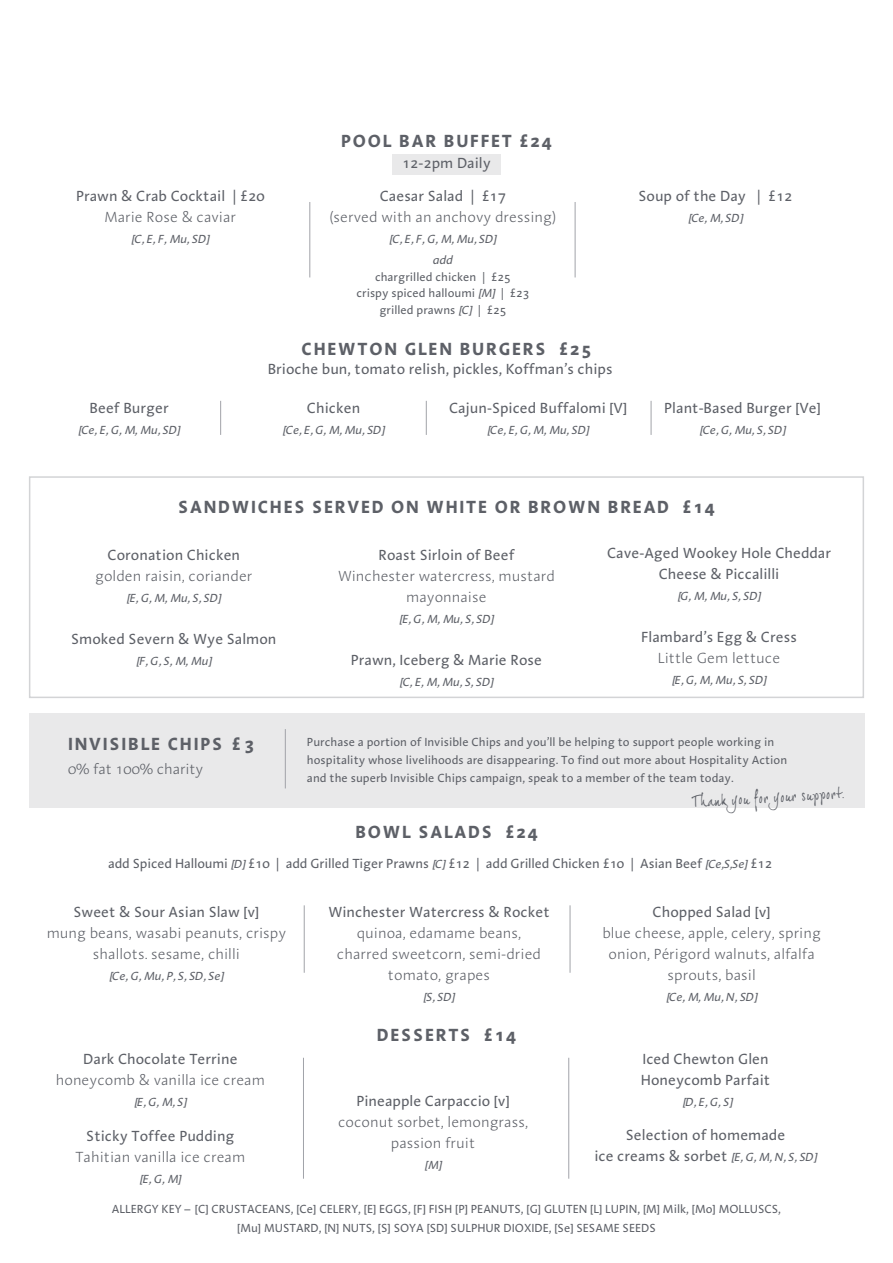
<style>
.page{position:relative;width:893px;height:1263px;background:#fff}
.page>*{position:absolute;margin:0;border:0;box-sizing:border-box;transform-origin:0 0}
.t1{font:700 18px "Linotype Aroma";letter-spacing:.1em;color:#5d6067}
.t2{font:15px/21px "Linotype Aroma";color:#5d6067;text-align:center}
.t3{font:300 15px/21px "Linotype Aroma";color:#5d6067;text-align:center}
.t4{font:15px "Joe Hand 2 15";color:#5d6067}
.t5{font:13.5px "Linotype Aroma";letter-spacing:-.01em;color:#5d6067}
.t6{font:12px/18px "Linotype Aroma";color:#5d6067}
.t7{font:italic 12px "Linotype Aroma";color:#5d6067}
.s1{font-weight:300}
.s2{font-weight:400}
.s3{font-style:italic}
.s4{font-style:italic;font-size:12px}
</style>
<div class="page">
<div style="left:392px;top:154px;width:109px;height:21px;background:#e9e9ea"></div>
<div style="left:29px;top:476px;width:835px;height:222px;border:2px solid #d3d4d6"></div>
<hr style="left:309px;top:202px;width:1px;height:75px;background:#a1a3a9">
<hr style="left:303px;top:1058px;width:1px;height:121px;background:#a1a3a9">
<hr style="left:220px;top:401px;width:1px;height:34px;background:#a1a3a9">
<hr style="left:304px;top:905px;width:1px;height:68px;background:#a1a3a9">
<hr style="left:575px;top:202px;width:1px;height:75px;background:#a1a3a9">
<hr style="left:568px;top:1058px;width:1px;height:121px;background:#a1a3a9">
<hr style="left:426px;top:401px;width:1px;height:34px;background:#a1a3a9">
<div style="left:29px;top:714px;width:835px;height:94px;background:#e9e9ea"></div>
<hr style="left:285px;top:729px;width:1px;height:59px;background:#a1a3a9">
<hr style="left:570px;top:905px;width:1px;height:68px;background:#a1a3a9">
<hr style="left:651px;top:401px;width:1px;height:34px;background:#a1a3a9">
<p class="t2" style="left:76px;top:185px;width:190px">Prawn &amp; Crab Cocktail | £20<br><span class="s1">Marie Rose &amp; caviar</span></p>
<p class="t7" style="left:131px;top:232px;width:80px">[C, E, F, Mu, SD]</p>
<p class="t1" style="left:341px;top:129px;width:212px">POOL BAR BUFFET £24</p>
<p class="t2" style="left:402px;top:153px;width:90px">12-2pm Daily</p>
<p class="t3" style="left:330px;top:185px;width:228px"><span class="s2">Caesar Salad | £17<br></span>(served with an anchovy dressing)</p>
<p class="t7" style="left:389px;top:232px;width:109px">[C, E, F, G, M, Mu, SD]</p>
<p class="t7" style="left:433px;top:253px;width:22px">add</p>
<p class="t6" style="left:375px;top:267px;width:137px">chargrilled chicken | £25</p>
<p class="t6" style="left:356px;top:284px;width:175px">crispy spiced halloumi <span class="s3">[M]</span> | £23</p>
<p class="t6" style="left:379px;top:300px;width:129px">grilled prawns <span class="s3">[C]</span> | £25</p>
<p class="t1" style="left:302px;top:336px;width:291px">CHEWTON GLEN BURGERS £25</p>
<p class="t2" style="left:90px;top:397px;width:81px">Beef Burger</p>
<p class="t7" style="left:78px;top:422px;width:103px">[Ce, E, G, M, Mu, SD]</p>
<p class="t2" style="left:268px;top:358px;width:346px">Brioche bun, tomato relish, pickles, Koffman’s chips</p>
<p class="t2" style="left:307px;top:397px;width:55px">Chicken</p>
<p class="t7" style="left:283px;top:422px;width:103px">[Ce, E, G, M, Mu, SD]</p>
<p class="t2" style="left:449px;top:397px;width:179px">Cajun-Spiced Buffalomi [V]</p>
<p class="t7" style="left:487px;top:422px;width:103px">[Ce, E, G, M, Mu, SD]</p>
<p class="t2" style="left:638px;top:185px;width:155px">Soup of the Day | £12</p>
<p class="t7" style="left:688px;top:211px;width:56px">[Ce, M, SD]</p>
<p class="t2" style="left:664px;top:397px;width:158px">Plant-Based Burger [Ve]</p>
<p class="t7" style="left:699px;top:422px;width:88px">[Ce, G, Mu, S, SD]</p>
<p class="t1" style="left:178px;top:495px;width:538px">SANDWICHES SERVED ON WHITE OR BROWN BREAD £14</p>
<p class="t2" style="left:108px;top:544px;width:134px">Coronation Chicken</p>
<p class="t3" style="left:95px;top:565px;width:159px">golden raisin, coriander</p>
<p class="t7" style="left:127px;top:590px;width:96px">[E, G, M, Mu, S, SD]</p>
<p class="t2" style="left:71px;top:628px;width:207px">Smoked Severn &amp; Wye Salmon</p>
<p class="t7" style="left:136px;top:653px;width:77px">[F, G, S, M, Mu]</p>
<p class="t1" style="left:68px;top:732px;width:188px">INVISIBLE CHIPS £3</p>
<p class="t3" style="left:68px;top:758px;width:137px">0% fat 100% charity</p>
<p class="t2" style="left:378px;top:544px;width:137px">Roast Sirloin of Beef</p>
<p class="t3" style="left:338px;top:565px;width:218px">Winchester watercress, mustard mayonnaise</p>
<p class="t7" style="left:399px;top:611px;width:96px">[E, G, M, Mu, S, SD]</p>
<p class="t2" style="left:351px;top:649px;width:193px">Prawn, Iceberg &amp; Marie Rose</p>
<p class="t7" style="left:400px;top:674px;width:95px">[C, E, M, Mu, S, SD]</p>
<p class="t2" style="left:607px;top:542px;width:226px">Cave-Aged Wookey Hole Cheddar<br>Cheese &amp; Piccalilli</p>
<p class="t7" style="left:677px;top:588px;width:85px">[G, M, Mu, S, SD]</p>
<p class="t2" style="left:641px;top:626px;width:157px">Flambard’s Egg &amp; Cress</p>
<p class="t3" style="left:658px;top:647px;width:124px">Little Gem lettuce</p>
<p class="t7" style="left:672px;top:672px;width:96px">[E, G, M, Mu, S, SD]</p>
<p class="t6" style="left:307px;top:732px;width:482px">Purchase a portion of Invisible Chips and you’ll be helping to support people working in hospitality whose livelihoods are disappearing. To find out more about Hospitality Action and the superb Invisible Chips campaign, speak to a member of the team today.</p>
<p class="t4" style="left:692px;top:794px;width:153px;rotate:-4deg">Thank you for your support.</p>
<p class="t1" style="left:355px;top:820px;width:184px">BOWL SALADS £24</p>
<p class="t5" style="left:108px;top:854px;width:665px">add Spiced Halloumi <span class="s4">[D]</span> £10 | add Grilled Tiger Prawns <span class="s4">[C]</span> £12 | add Grilled Chicken £10 | Asian Beef <span class="s4">[Ce,S,Se]</span> £12</p>
<p class="t2" style="left:74px;top:901px;width:187px">Sweet &amp; Sour Asian Slaw [v]</p>
<p class="t3" style="left:47px;top:922px;width:241px">mung beans, wasabi peanuts, crispy shallots. sesame, chilli</p>
<p class="t7" style="left:109px;top:969px;width:116px">[Ce, G, Mu, P, S, SD, Se]</p>
<p class="t2" style="left:83px;top:1048px;width:156px">Dark Chocolate Terrine</p>
<p class="t3" style="left:56px;top:1069px;width:211px">honeycomb &amp; vanilla ice cream</p>
<p class="t7" style="left:134px;top:1094px;width:54px">[E, G, M, S]</p>
<p class="t3" style="left:75px;top:1125px;width:171px"><span class="s2">Sticky Toffee Pudding<br></span>Tahitian vanilla ice cream</p>
<p class="t7" style="left:140px;top:1171px;width:43px">[E, G, M]</p>
<p class="t2" style="left:328px;top:901px;width:223px">Winchester Watercress &amp; Rocket</p>
<p class="t3" style="left:357px;top:922px;width:166px">quinoa, edamame beans,</p>
<p class="t3" style="left:337px;top:943px;width:206px">charred sweetcorn, semi-dried tomato, grapes</p>
<p class="t7" style="left:423px;top:990px;width:33px">[S, SD]</p>
<p class="t1" style="left:377px;top:1022px;width:141px">DESSERTS £14</p>
<p class="t2" style="left:356px;top:1090px;width:155px">Pineapple Carpaccio [v]</p>
<p class="t3" style="left:338px;top:1111px;width:192px">coconut sorbet, lemongrass,</p>
<p class="t3" style="left:391px;top:1132px;width:86px">passion fruit</p>
<p class="t7" style="left:424px;top:1157px;width:19px">[M]</p>
<p class="t2" style="left:653px;top:901px;width:120px">Chopped Salad [v]</p>
<p class="t3" style="left:602px;top:922px;width:220px">blue cheese, apple, celery, spring onion, Périgord walnuts, alfalfa sprouts, basil</p>
<p class="t7" style="left:666px;top:990px;width:93px">[Ce, M, Mu, N, SD]</p>
<p class="t2" style="left:641px;top:1047px;width:131px;line-height:21.6px;text-align:left">Iced Chewton Glen<br>Honeycomb Parfait</p>
<p class="t7" style="left:682px;top:1094px;width:52px">[D, E, G, S]</p>
<p class="t2" style="left:594px;top:1124px;width:224px">Selection of homemade<br>ice creams &amp; sorbet <span class="s4">[E, G, M, N, S, SD]</span></p>
<p class="t6" style="left:112px;top:1200px;width:671px">ALLERGY KEY – [C] CRUSTACEANS, [Ce] CELERY, [E] EGGS, [F] FISH [P] PEANUTS, [G] GLUTEN [L] LUPIN, [M] Milk, [Mo] MOLLUSCS,</p>
<p class="t6" style="left:237px;top:1218px;width:420px">[Mu] MUSTARD, [N] NUTS, [S] SOYA [SD] SULPHUR DIOXIDE, [Se] SESAME SEEDS</p>
</div>
